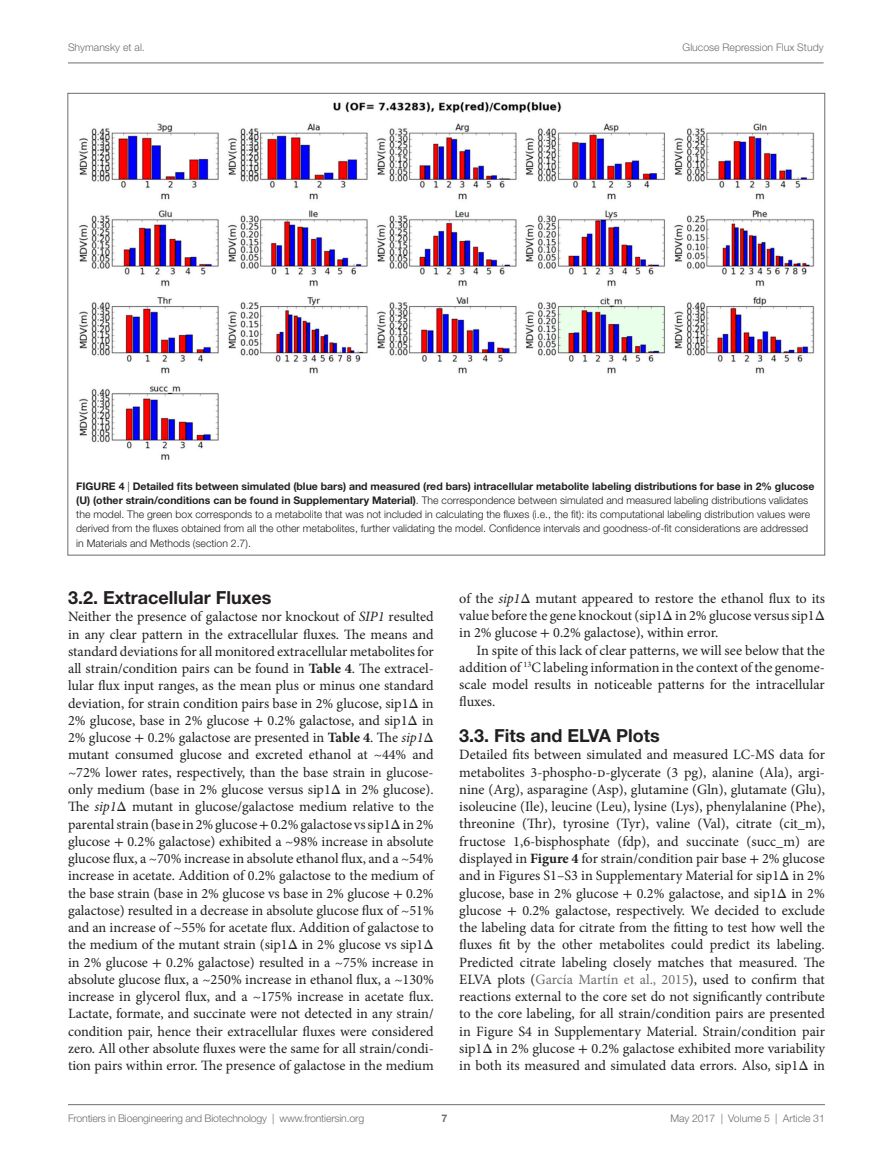
<style>
.page{position:relative;width:893px;height:1170px;background:#fff}
.page>*{position:absolute;margin:0;border:0;box-sizing:border-box;transform-origin:0 0}
.t1{font:700 18px "Helvetica Neue LT Std";color:#231f20}
.t2{font:14.25px/17.2px "Minion Pro";color:#231f20;text-align:justify}
.t3{font:300 10.5px/14.2px "Helvetica Neue LT Std";color:#231f20}
.t4{font:300 10.5px "Helvetica Neue LT Std";letter-spacing:-.015em;color:#6c6d70}
.t5{font:700 10.5px "Helvetica Neue LT Std";color:#6c6d70}
.s1{font-weight:700}
.s2{font-style:italic}
.s3{font-family:"STIX General"}
.s4{color:#6c6d70}
</style>
<div class="page">
<img style="left:79px;top:102px;width:735px;height:357px">
<hr style="left:68px;top:1104px;width:757px;height:1px;background:#6c6d70">
<hr style="left:68px;top:63px;width:755px;height:1px;background:#6c6d70">
<p class="t4" style="left:68px;top:41px;width:78px">Shymansky et al.</p>
<p class="t4" style="left:683px;top:41px;width:142px">Glucose Repression Flux Study</p>
<p class="t3" style="left:76px;top:478px;width:740px"><span class="s1">FIG URE 4</span> | <span class="s1">Detailed fits between simulated (blue bars) and measured (red bars) intracellular metabolite labeling distributions for base in 2% glucose (U) (other strain/conditions can be found in Supplementary Material)</span>. The correspondence between simulated and measured labeling distributions validates the model. The green box corresponds to a metabolite that was not included in calculating the fluxes (i.e., the fit): its computational labeling distribution values were derived from the fluxes obtained from all the other metabolites, further validating the model. Confidence intervals and goodness-of-fit considerations are addressed in Materials and Methods (section 2.7).</p>
<p class="t1" style="left:68px;top:586px;width:205px">3.2. Extracellular Fluxes</p>
<p class="t2" style="left:68px;top:608px;width:367px">Neither the presence of galactose nor knockout of <span class="s2">SIP1</span> resulted in any clear pattern in the extracellular fluxes. The means and standard deviations for all monitored extracellular metabolites for all strain/condition pairs can be found in <span class="s1">Table 4</span>. The extracel&shy;lular flux input ranges, as the mean plus or minus one standard deviation, for strain condition pairs base in 2% glucose, sip1<span class="s3">Δ</span> in 2% glucose, base in 2% glucose <span class="s3">+</span> 0.2% galactose, and sip1<span class="s3">Δ</span> in 2% glucose <span class="s3">+</span> 0.2% galactose are presented in <span class="s1">Table 4</span>. The <span class="s2">sip1</span><span class="s3">Δ </span>mutant consumed glucose and excreted ethanol at ~44% and ~72% lower rates, respectively, than the base strain in glucose&shy;only medium (base in 2% glucose versus sip1<span class="s3">Δ</span> in 2% glucose).<br>The <span class="s2">sip1</span><span class="s3">Δ</span> mutant in glucose/galactose medium relative to the parental strain (base in 2% glucose <span class="s3">+</span> 0.2% galactose vs sip1<span class="s3">Δ</span> in 2% glucose <span class="s3">+</span> 0.2% galactose) exhibited a ~98% increase in absolute glucose flux, a ~70% increase in absolute ethanol flux, and a ~54% increase in acetate. Addition of 0.2% galactose to the medium of the base strain (base in 2% glucose vs base in 2% glucose <span class="s3">+</span> 0.2% galactose) resulted in a decrease in absolute glucose flux of ~51% and an increase of ~55% for acetate flux. Addition of galactose to the medium of the mutant strain (sip1<span class="s3">Δ</span> in 2% glucose vs sip1<span class="s3">Δ </span>in 2% glucose <span class="s3">+</span> 0.2% galactose) resulted in a ~75% increase in absolute glucose flux, a ~250% increase in ethanol flux, a ~130% increase in glycerol flux, and a ~175% increase in acetate flux.<br>Lactate, formate, and succinate were not detected in any strain/ condition pair, hence their extracellular fluxes were considered zero. All other absolute fluxes were the same for all strain/condi&shy;tion pairs within error. The presence of galactose in the medium</p>
<p class="t2" style="left:459px;top:589px;width:367px">of the <span class="s2">sip1</span><span class="s3">Δ</span> mutant appeared to restore the ethanol flux to its value before the gene knockout (sip1<span class="s3">Δ</span> in 2% glucose versus sip1<span class="s3">Δ </span>in 2% glucose <span class="s3">+</span> 0.2% galactose), within error.</p>
<p class="t2" style="left:459px;top:641px;width:367px;text-indent:17px">In spite of this lack of clear patterns, we will see below that the addition of <sup>13</sup>C labeling information in the context of the genome&shy;scale model results in noticeable patterns for the intracellular fluxes.</p>
<p class="t1" style="left:459px;top:724px;width:202px">3.3. Fits and ELVA Plots</p>
<p class="t2" style="left:459px;top:746px;width:367px">Detailed fits between simulated and measured LC-MS data for metabolites 3-phospho-d-glycerate (3 pg), alanine (Ala), argi&shy;nine (Arg), asparagine (Asp), glutamine (Gln), glutamate (Glu), isoleucine (Ile), leucine (Leu), lysine (Lys), phenylalanine (Phe), threonine (Thr), tyrosine (Tyr), valine (Val), citrate (cit_m), fructose 1,6-bisphosphate (fdp), and succinate (succ_m) are displayed in <span class="s1">Figure 4</span> for strain/condition pair base <span class="s3">+</span> 2% glucose and in Figures S1–S3 in Supplementary Material for sip1<span class="s3">Δ</span> in 2% glucose, base in 2% glucose <span class="s3">+</span> 0.2% galactose, and sip1<span class="s3">Δ</span> in 2% glucose <span class="s3">+</span> 0.2% galactose, respectively. We decided to exclude the labeling data for citrate from the fitting to test how well the fluxes fit by the other metabolites could predict its labeling.<br>Predicted citrate labeling closely matches that measured. The ELVA plots (<span class="s4">García Martín et al., 2015</span>), used to confirm that reactions external to the core set do not significantly contribute to the core labeling, for all strain/condition pairs are presented in Figure S4 in Supplementary Material. Strain/condition pair sip1<span class="s3">Δ</span> in 2% glucose <span class="s3">+</span> 0.2% galactose exhibited more variability in both its measured and simulated data errors. Also, sip1<span class="s3">Δ</span> in</p>
<p class="t4" style="left:68px;top:1111px;width:298px">Frontiers in Bioengineering and Biotechnology | www.frontiersin.org</p>
<p class="t4" style="left:670px;top:1111px;width:156px">May 2017 | Volume 5 | Article 31</p>
<p class="t5" style="left:441px;top:1111px;width:7px">7</p>
</div>
